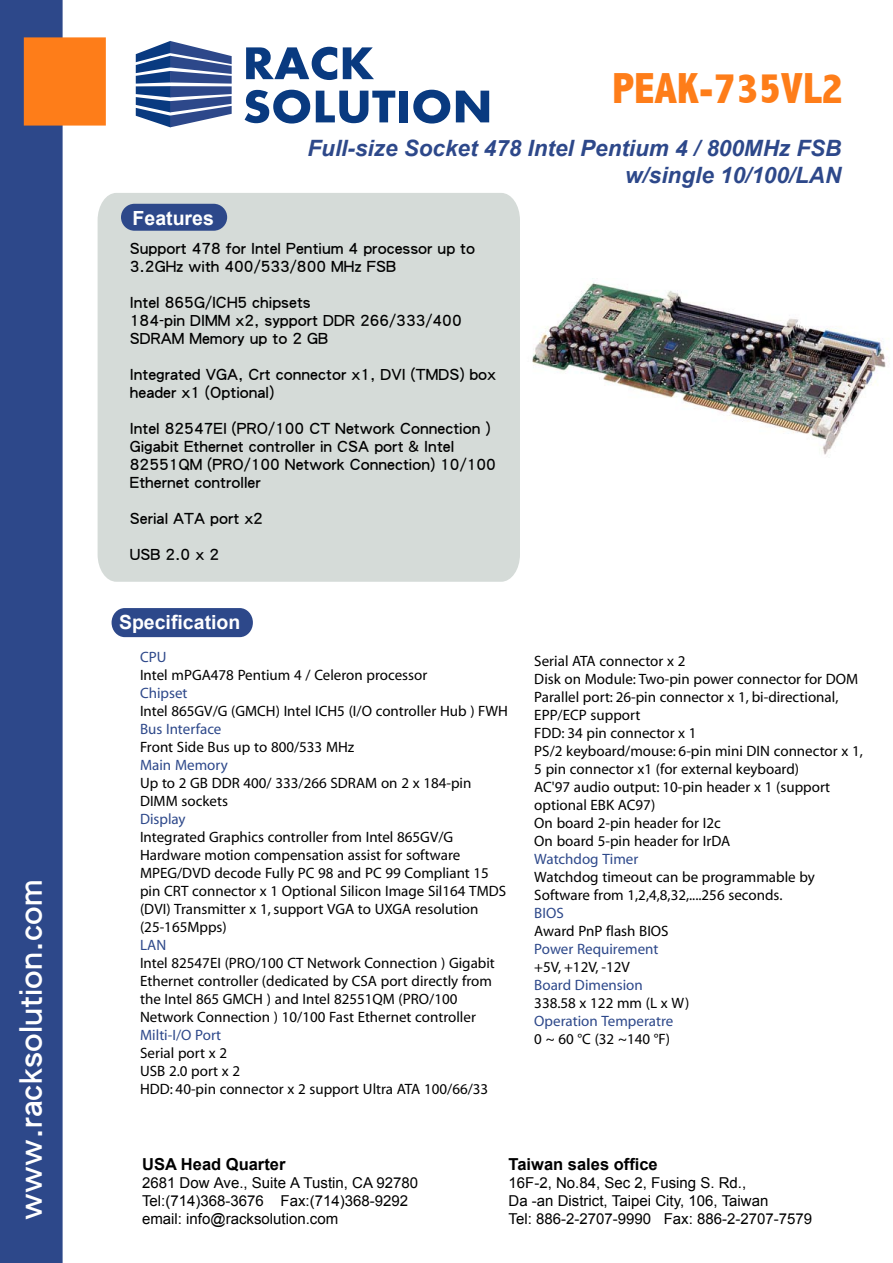
<style>
.page{position:relative;width:893px;height:1263px;background:#fff}
.page>*{position:absolute;margin:0;border:0;box-sizing:border-box;transform-origin:0 0}
.t1{font:700 47.55px/43.2px "Futura T";color:#093a80;scale:1.05 1}
.t2{font:800 condensed 43.5px "Abadi";color:#fe7d19}
.t3{font:30.9px "Li Hei Pro";color:#fff}
.t4{font:italic 700 22.5px/27px "Arial";color:#2d488a;text-align:right}
.t5{font:700 19.5px "Arial";color:#fff}
.t6{font:700 16.5px "Arial";color:#000}
.t7{font:15px/18px "Officina Sans ITCTT Book";color:#000}
.t8{font:15px/18px "Li Hei Pro";color:#000}
.t9{font:15px/18px "Arial";color:#000}
.t10{font:15px "Officina Sans ITCTT Book";color:#2d488a}
</style>
<div class="page">
<svg style="left:136px;top:41px;width:96px;height:86px"></svg>
<div style="left:0;top:0;width:63px;height:1263px;background:#2d488a"></div>
<div style="left:24px;top:37px;width:82px;height:89px;background:#fe7d19"></div>
<div style="left:98px;top:193px;width:422px;height:389px;background:#d5dbd8"></div>
<svg style="left:112px;top:608px;width:141px;height:29px;background:#354f8e"></svg>
<svg style="left:121px;top:204px;width:106px;height:27px;background:#37518e"></svg>
<img style="left:532px;top:282px;width:356px;height:173px">
<h3 class="t3" style="left:16px;top:1219px;width:341px;rotate:-90deg">www.racksolution.com</h3>
<h1 class="t1" style="left:243px;top:42px;width:240px">RACK<br>SOLUTION</h1>
<h2 class="t2" style="left:612px;top:63px;width:232px">PEAK-735VL2</h2>
<h3 class="t5" style="left:133px;top:207px;width:83px">Features</h3>
<h3 class="t4" style="left:307px;top:135px;width:535px">Full-size Socket 478 Intel Pentium 4 / 800MHz FSB w/single 10/100/LAN</h3>
<p class="t8" style="left:130px;top:240px;width:347px">Support 478 for Intel Pentium 4 processor up to<br>3.2GHz with 400/533/800 MHz FSB</p>
<p class="t8" style="left:130px;top:294px;width:333px">Intel 865G/ICH5 chipsets<br>184-pin DIMM x2, sypport DDR 266/333/400<br>SDRAM Memory up to 2 GB</p>
<p class="t8" style="left:130px;top:366px;width:368px">Integrated VGA, Crt connector x1, DVI (TMDS) box header x1 (Optional)</p>
<p class="t8" style="left:130px;top:420px;width:368px">Intel 82547EI (PRO/100 CT Network Connection )<br>Gigabit Ethernet controller in CSA port &amp; Intel 82551QM (PRO/100 Network Connection) 10/100<br>Ethernet controller</p>
<p class="t8" style="left:130px;top:510px;width:135px">Serial ATA port x2</p>
<p class="t8" style="left:130px;top:546px;width:91px">USB 2.0 x 2</p>
<h3 class="t5" style="left:119px;top:611px;width:123px">Specification</h3>
<p class="t10" style="left:140px;top:649px;width:28px">CPU</p>
<p class="t7" style="left:140px;top:666px;width:289px">Intel mPGA478 Pentium 4 / Celeron processor</p>
<p class="t10" style="left:140px;top:685px;width:49px">Chipset</p>
<p class="t7" style="left:140px;top:702px;width:369px">Intel 865GV/G (GMCH) Intel ICH5 (I/O controller Hub ) FWH</p>
<p class="t10" style="left:140px;top:721px;width:83px">Bus Interface</p>
<p class="t7" style="left:140px;top:738px;width:216px">Front Side Bus up to 800/533 MHz</p>
<p class="t10" style="left:140px;top:757px;width:89px">Main Memory</p>
<p class="t7" style="left:140px;top:774px;width:333px">Up to 2 GB DDR 400/ 333/266 SDRAM on 2 x 184-pin<br>DIMM sockets</p>
<p class="t10" style="left:140px;top:811px;width:47px">Display</p>
<p class="t7" style="left:140px;top:828px;width:368px">Integrated Graphics controller from Intel 865GV/G Hardware motion compensation assist for software MPEG/DVD decode Fully PC 98 and PC 99 Compliant 15 pin CRT connector x 1 Optional Silicon Image Sil164 TMDS (DVI) Transmitter x 1, support VGA to UXGA resolution (25-165Mpps)</p>
<p class="t10" style="left:140px;top:937px;width:28px">LAN</p>
<p class="t7" style="left:140px;top:954px;width:356px">Intel 82547EI (PRO/100 CT Network Connection ) Gigabit Ethernet controller (dedicated by CSA port directly from the Intel 865 GMCH ) and Intel 82551QM (PRO/100<br>Network Connection ) 10/100 Fast Ethernet controller</p>
<p class="t10" style="left:140px;top:1027px;width:83px">Milti-I/O Port</p>
<p class="t7" style="left:140px;top:1044px;width:350px">Serial port x 2<br>USB 2.0 port x 2<br>HDD: 40-pin connector x 2 support Ultra ATA 100/66/33</p>
<p class="t7" style="left:534px;top:653px;width:330px">Serial ATA connector x 2<br>Disk on Module: Two-pin power connector for DOM Parallel port: 26-pin connector x 1, bi-directional, EPP/ECP support<br>FDD: 34 pin connector x 1<br>PS/2 keyboard/mouse: 6-pin mini DIN connector x 1, 5 pin connector x1 (for external keyboard)<br>AC'97 audio output: 10-pin header x 1 (support optional EBK AC97)<br>On board 2-pin header for I2c<br>On board 5-pin header for IrDA</p>
<p class="t10" style="left:534px;top:852px;width:106px">Watchdog Timer</p>
<p class="t7" style="left:534px;top:869px;width:282px">Watchdog timeout can be programmable by<br>Software from 1,2,4,8,32,....256 seconds.</p>
<p class="t10" style="left:534px;top:906px;width:31px">BIOS</p>
<p class="t7" style="left:534px;top:923px;width:136px">Award PnP flash BIOS</p>
<p class="t10" style="left:534px;top:942px;width:126px">Power Requirement</p>
<p class="t7" style="left:534px;top:959px;width:97px">+5V, +12V, -12V</p>
<p class="t10" style="left:534px;top:978px;width:110px">Board Dimension</p>
<p class="t7" style="left:534px;top:995px;width:157px">338.58 x 122 mm (L x W)</p>
<p class="t10" style="left:534px;top:1014px;width:141px">Operation Temperatre</p>
<p class="t7" style="left:534px;top:1031px;width:137px">0 ~ 60 °C (32 ~140 °F)</p>
<p class="t6" style="left:142px;top:1155px;width:145px">USA Head Quarter</p>
<p class="t9" style="left:142px;top:1174px;width:277px">2681 Dow Ave., Suite A Tustin, CA 92780<br>Tel:(714)368-3676 Fax:(714)368-9292 email: info@racksolution.com</p>
<p class="t6" style="left:509px;top:1155px;width:151px">Taiwan sales office</p>
<p class="t9" style="left:509px;top:1174px;width:305px">16F-2, No.84, Sec 2, Fusing S. Rd.,<br>Da -an District, Taipei City, 106, Taiwan<br>Tel: 886-2-2707-9990 Fax: 886-2-2707-7579</p>
</div>
